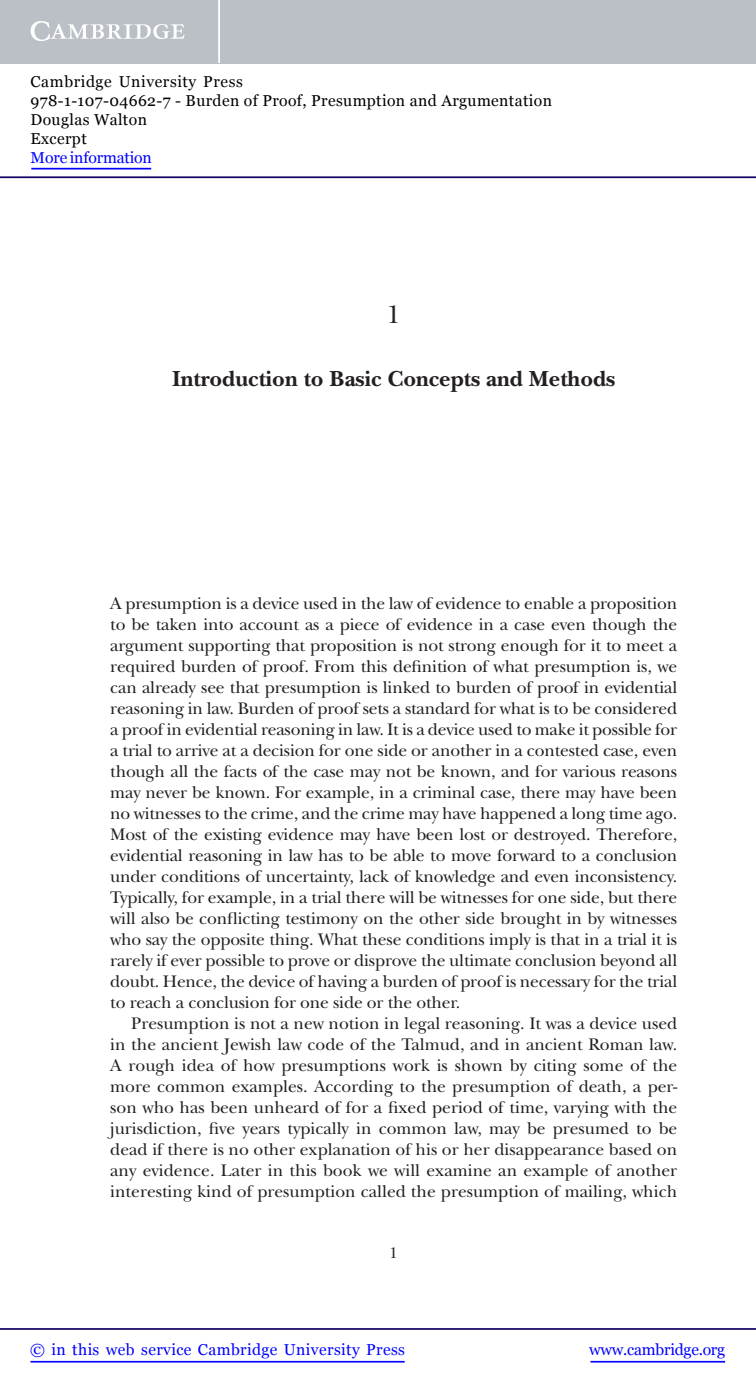
<style>
.page{position:relative;width:756px;height:1388px;background:#fff}
.page>*{position:absolute;margin:0;border:0;box-sizing:border-box;transform-origin:0 0}
.t1{font:26.25px "New Baskerville Std";color:#231f20}
.t2{font:700 22.75px "New Baskerville Std";color:#231f20}
.t3{font:17.5px/21px "New Baskerville Std";letter-spacing:-.005em;color:#231f20;text-align:justify}
.t4{font:15.75px/18.9px "Georgia";letter-spacing:.025em;color:#000}
.t5{font:15.75px "Georgia";letter-spacing:.025em;color:#00f}
.t6{font:15.75px "Georgia";letter-spacing:-.015em;color:#00f}
.t7{font:15.75px "Georgia";letter-spacing:-.01em;color:#00f}
.t8{font:15.75px "New Baskerville Std";color:#231f20}
</style>
<div class="page">
<hr style="left:591px;top:1361px;width:134px;height:1px;background:#00f">
<hr style="left:0;top:1328px;width:756px;height:2px;background:#150666">
<hr style="left:31px;top:1361px;width:374px;height:1px;background:#00f">
<div style="left:0;top:0;width:756px;height:63px;background:#bac0c6"></div>
<svg style="left:31px;top:21px;width:154px;height:20px"></svg>
<hr style="left:218px;top:0;width:2px;height:63px;background:#fff">
<hr style="left:0;top:176px;width:756px;height:2px;background:#150666">
<hr style="left:31px;top:168px;width:120px;height:1px;background:#00f">
<p class="t4" style="left:31px;top:73px;width:523px">Cambridge University Press<br>978-1-107-04662-7 - Burden of Proof, Presumption and Argumentation<br>Douglas Walton<br>Excerpt</p>
<p class="t7" style="left:31px;top:148px;width:123px">More information</p>
<h1 class="t1" style="left:387px;top:305px;width:15px">1</h1>
<h2 class="t2" style="left:172px;top:370px;width:445px">Introduction to Basic Concepts and Methods</h2>
<p class="t3" style="left:110px;top:594px;width:569px">A presumption is a device used in the law of evidence to enable a proposition to be taken into account as a piece of evidence in a case even though the argument supporting that proposition is not strong enough for it to meet a required burden of proof. From this definition of what presumption is, we can already see that presumption is linked to burden of proof in evidential reasoning in law. Burden of proof sets a standard for what is to be considered a proof in evidential reasoning in law. It is a device used to make it possible for a trial to arrive at a decision for one side or another in a contested case, even though all the facts of the case may not be known, and for various reasons may never be known. For example, in a criminal case, there may have been no witnesses to the crime, and the crime may have happened a long time ago.<br>Most of the existing evidence may have been lost or destroyed. Therefore, evidential reasoning in law has to be able to move forward to a conclusion under conditions of uncertainty, lack of knowledge and even inconsistency.<br>Typically, for example, in a trial there will be witnesses for one side, but there will also be conflicting testimony on the other side brought in by witnesses who say the opposite thing. What these conditions imply is that in a trial it is rarely if ever possible to prove or disprove the ultimate conclusion beyond all doubt. Hence, the device of having a burden of proof is necessary for the trial to reach a conclusion for one side or the other.</p>
<p class="t3" style="left:110px;top:1014px;width:569px;text-indent:21px">Presumption is not a new notion in legal reasoning. It was a device used in the ancient Jewish law code of the Talmud, and in ancient Roman law.<br>A rough idea of how presumptions work is shown by citing some of the more common examples. According to the presumption of death, a per&shy;son who has been unheard of for a fixed period of time, varying with the jurisdiction, five years typically in common law, may be presumed to be dead if there is no other explanation of his or her disappearance based on any evidence. Later in this book we will examine an example of another interesting kind of presumption called the presumption of mailing, which</p>
<p class="t8" style="left:390px;top:1247px;width:10px">1</p>
<p class="t5" style="left:30px;top:1339px;width:376px">© in this web service Cambridge University Press</p>
<p class="t6" style="left:589px;top:1339px;width:137px">www.cambridge.org</p>
</div>
